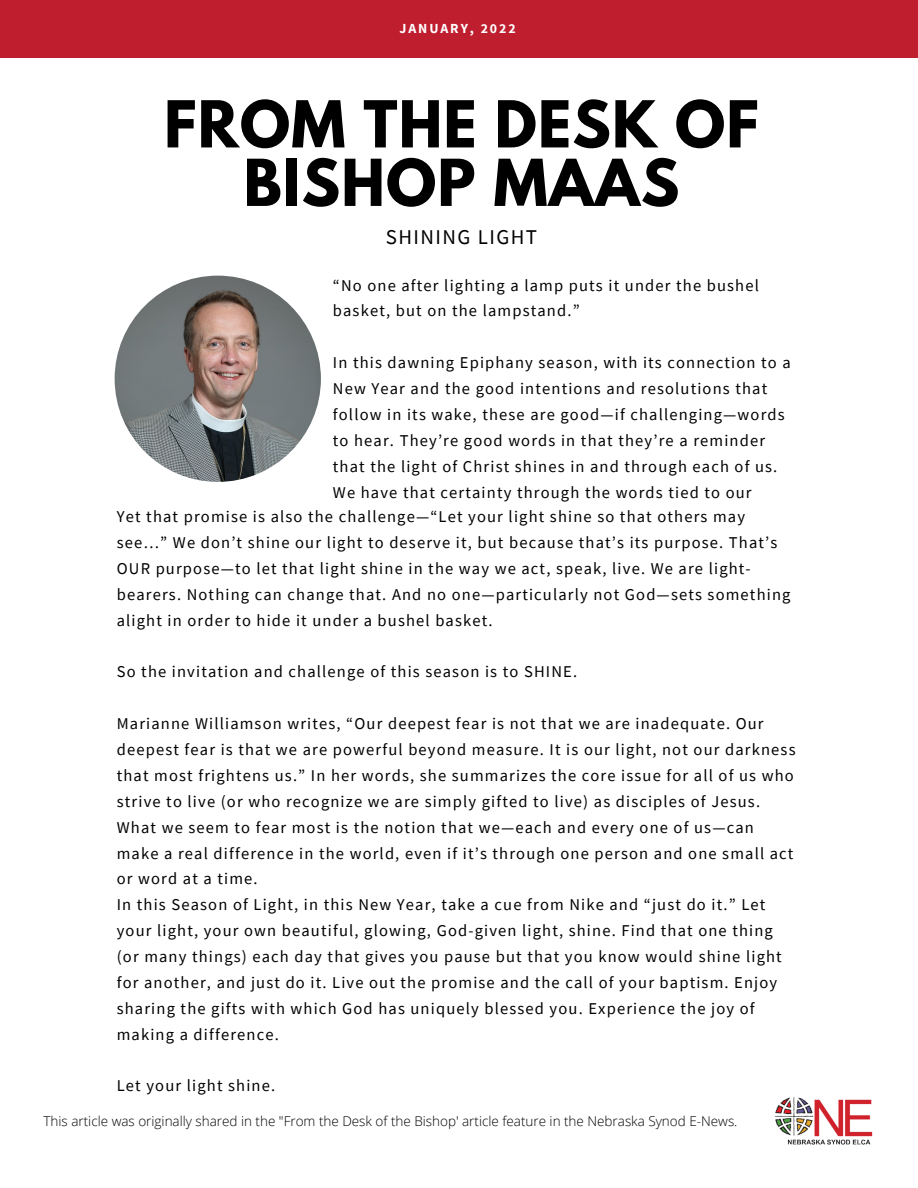
<style>
.page{position:relative;width:918px;height:1188px;background:#fff}
.page>*{position:absolute;margin:0;border:0;box-sizing:border-box;transform-origin:0 0}
.t1{font:700 57.3px/58.5px "League Spartan";letter-spacing:.02em;color:#000;text-align:center}
.t2{font:21px "Source Sans Pro";letter-spacing:.07em;color:#000}
.t3{font:16.5px/25.8px "Source Sans Pro";letter-spacing:.07em;color:#000}
.t4{font:700 13.8px "Source Sans Pro";letter-spacing:.14em;color:#fff}
.t5{font:300 13.5px "Open Sans";color:#000}
</style>
<div class="page">
<div style="left:0;top:0;width:918px;height:58px;background:#be1e2e"></div>
<img style="left:774px;top:1097px;width:99px;height:48px">
<img style="left:115px;top:276px;width:206px;height:206px;border-radius:50%">
<p class="t4" style="left:399px;top:20px;width:118px">JANUARY, 2022</p>
<p class="t1" style="left:164px;top:102px;width:596px">FROM THE DESK OF<br>BISHOP MAAS</p>
<p class="t2" style="left:386px;top:223px;width:153px">SHINING LIGHT</p>
<p class="t3" style="left:333px;top:272px;width:428px">“No one after lighting a lamp puts it under the bushel basket, but on the lampstand.”</p>
<p class="t3" style="left:333px;top:349px;width:459px">In this dawning Epiphany season, with its connection to a New Year and the good intentions and resolutions that follow in its wake, these are good—if challenging—words to hear. They’re good words in that they’re a reminder that the light of Christ shines in and through each of us.<br>We have that certainty through the words tied to our</p>
<p class="t3" style="left:117px;top:503px;width:675px">Yet that promise is also the challenge—“Let your light shine so that others may see…” We don’t shine our light to deserve it, but because that’s its purpose. That’s OUR purpose—to let that light shine in the way we act, speak, live. We are light&shy;bearers. Nothing can change that. And no one—particularly not God—sets something alight in order to hide it under a bushel basket.</p>
<p class="t3" style="left:117px;top:659px;width:462px">So the invitation and challenge of this season is to SHINE.</p>
<p class="t3" style="left:117px;top:710px;width:680px">Marianne Williamson writes, “Our deepest fear is not that we are inadequate. Our deepest fear is that we are powerful beyond measure. It is our light, not our darkness that most frightens us.” In her words, she summarizes the core issue for all of us who strive to live (or who recognize we are simply gifted to live) as disciples of Jesus.<br>What we seem to fear most is the notion that we—each and every one of us—can make a real difference in the world, even if it’s through one person and one small act or word at a time.</p>
<p class="t3" style="left:117px;top:891px;width:667px">In this Season of Light, in this New Year, take a cue from Nike and “just do it.” Let your light, your own beautiful, glowing, God-given light, shine. Find that one thing (or many things) each day that gives you pause but that you know would shine light for another, and just do it. Live out the promise and the call of your baptism. Enjoy sharing the gifts with which God has uniquely blessed you. Experience the joy of making a difference.</p>
<p class="t3" style="left:117px;top:1073px;width:160px">Let your light shine.</p>
<p class="t5" style="left:44px;top:1111px;width:695px">This article was originally shared in the "From the Desk of the Bishop' article feature in the Nebraska Synod E-News.</p>
</div>
